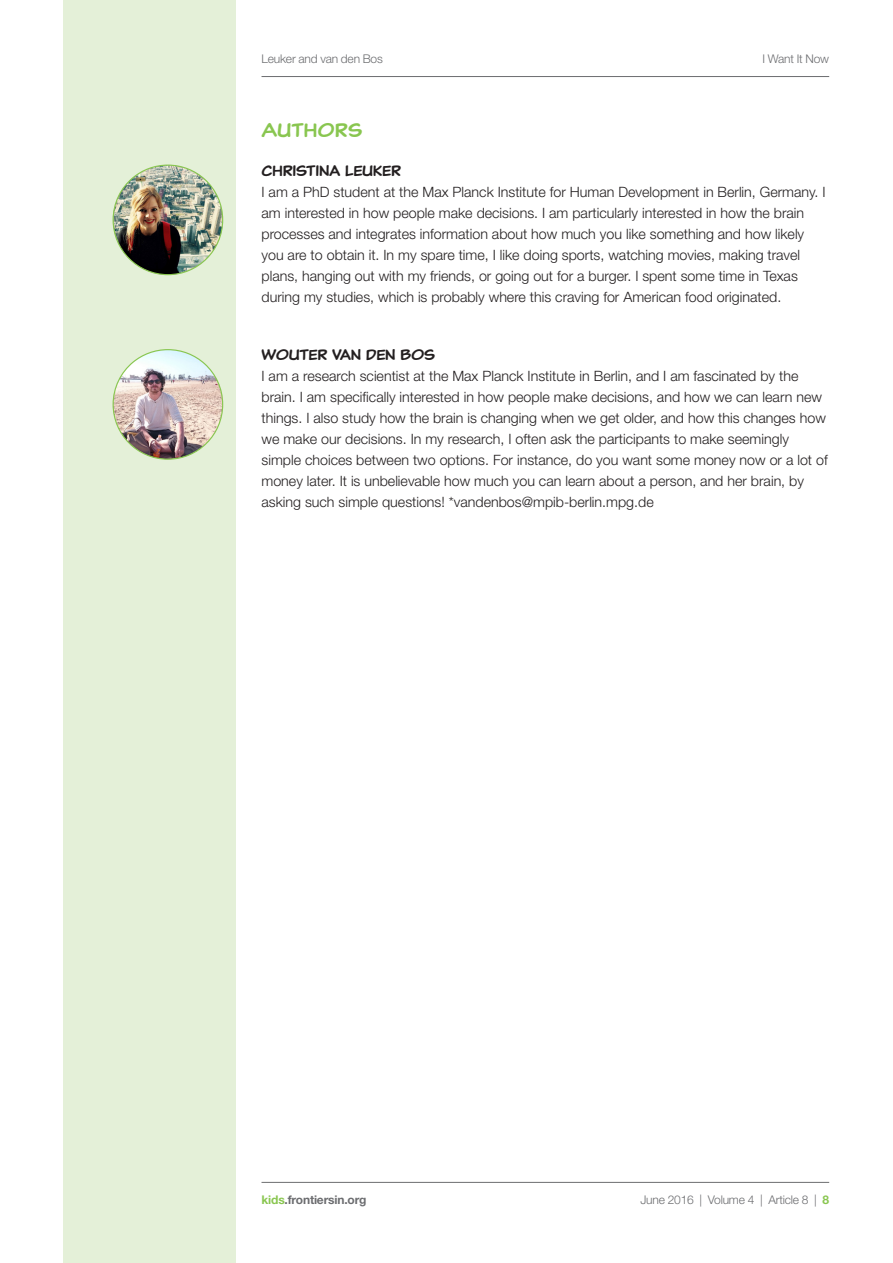
<style>
.page{position:relative;width:893px;height:1263px;background:#fff}
.page>*{position:absolute;margin:0;border:0;box-sizing:border-box;transform-origin:0 0}
.t1{font:19.5px "Classic Comic";color:#89c650}
.t2{font:15px "Classic Comic";letter-spacing:-.02em;color:#231f20}
.t3{font:300 14.25px/21px "Helvetica Neue LT Std";color:#231f20}
.t4{font:300 12px "Helvetica Neue LT Std";letter-spacing:-.015em;color:#6c6d70}
.t5{font:700 12px "Helvetica Neue LT Std";letter-spacing:-.015em;color:#6c6d70}
.s1{color:#89c650}
.s2{font-weight:700;color:#89c650}
</style>
<div class="page">
<hr style="left:261px;top:76px;width:568px;height:1px;background:#6c6d70">
<div style="left:64px;top:0;width:172px;height:1263px;background:#e4f0d8"></div>
<hr style="left:261px;top:1182px;width:568px;height:1px;background:#6c6d70">
<img style="left:112px;top:164px;width:112px;height:112px">
<img style="left:112px;top:349px;width:112px;height:111px">
<p class="t4" style="left:261px;top:51px;width:123px">Leuker and van den Bos</p>
<p class="t4" style="left:763px;top:51px;width:68px">I Want It Now</p>
<h1 class="t1" style="left:261px;top:117px;width:102px">AUTHORS</h1>
<p class="t2" style="left:261px;top:160px;width:141px">CHRISTINA LEUKER</p>
<p class="t3" style="left:261px;top:181px;width:566px">I am a PhD student at the Max Planck Institute for Human Development in Berlin, Germany. I am interested in how people make decisions. I am particularly interested in how the brain processes and integrates information about how much you like something and how likely you are to obtain it. In my spare time, I like doing sports, watching movies, making travel plans, hanging out with my friends, or going out for a burger. I spent some time in Texas during my studies, which is probably where this craving for American food originated.</p>
<p class="t2" style="left:261px;top:345px;width:175px">WOUTER VAN DEN BOS</p>
<p class="t3" style="left:261px;top:365px;width:568px">I am a research scientist at the Max Planck Institute in Berlin, and I am fascinated by the brain. I am specifically interested in how people make decisions, and how we can learn new things. I also study how the brain is changing when we get older, and how this changes how we make our decisions. In my research, I often ask the participants to make seemingly simple choices between two options. For instance, do you want some money now or a lot of money later. It is unbelievable how much you can learn about a person, and her brain, by asking such simple questions! *vandenbos@mpib-berlin.mpg.de</p>
<p class="t5" style="left:261px;top:1192px;width:107px"><span class="s1">kids</span>.frontiersin.org</p>
<p class="t4" style="left:640px;top:1192px;width:190px">June 2016 | Volume 4 | Article 8 | <span class="s2">8</span></p>
</div>
